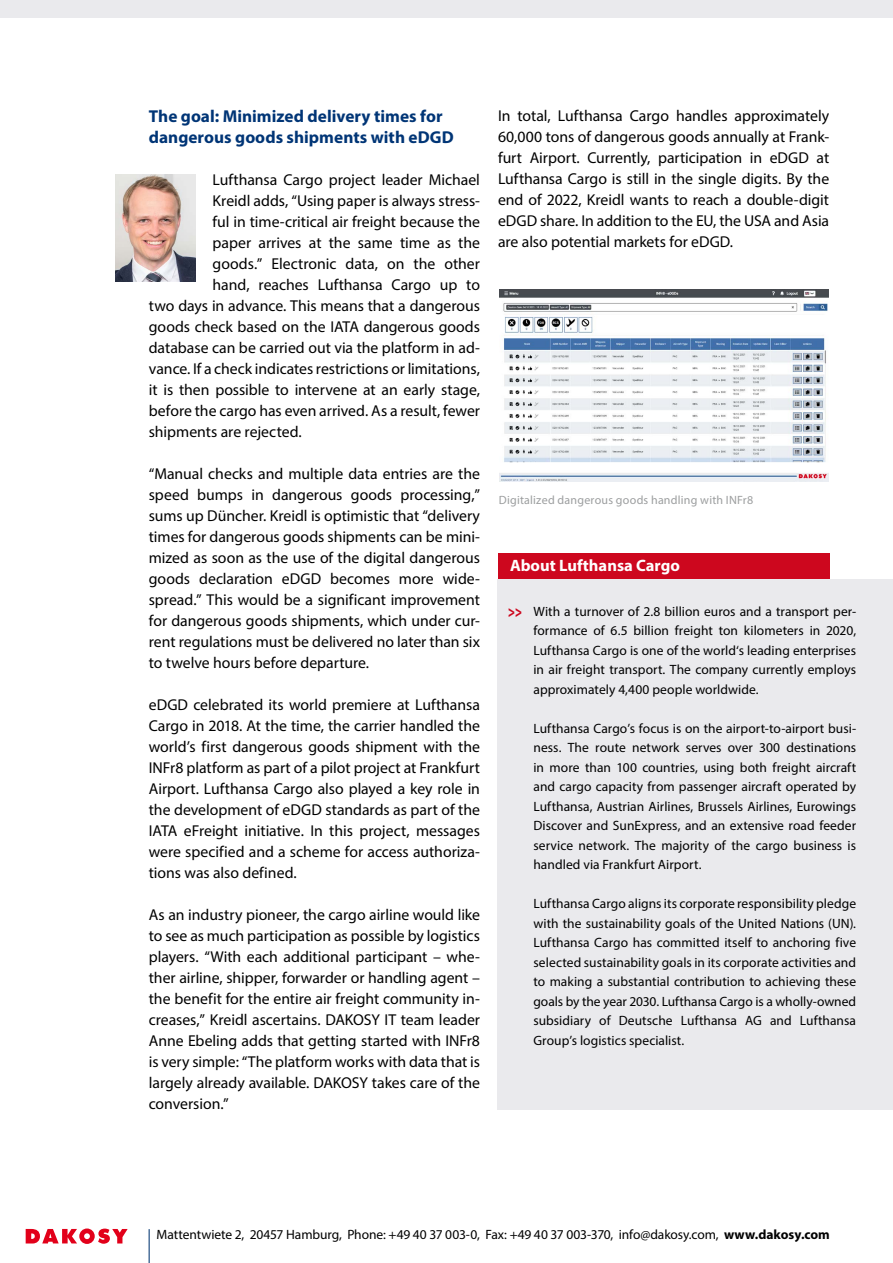
<style>
.page{position:relative;width:893px;height:1263px;background:#fff}
.page>*{position:absolute;margin:0;border:0;box-sizing:border-box;transform-origin:0 0}
.t1{font:700 17.25px/21px "Myriad Pro";color:#003576}
.t2{font:700 16.5px "Myriad Pro";color:#fff}
.t3{font:900 16.5px "Myriad Pro";color:#cd071e;scale:.7 1}
.t4{font:15.75px/21px "Myriad Pro";letter-spacing:-.005em;color:#000;text-align:justify}
.t5{font:13.5px/19.5px "Myriad Pro";color:#000;text-align:justify}
.t6{font:12px "Myriad Pro";letter-spacing:.02em;color:#9c9e9f}
.s1{font-weight:700}
</style>
<div class="page">
<div style="left:493px;top:624px;width:18px;height:432px;background:linear-gradient(to bottom,#f4f4f6,#f4f4f6)"></div>
<div style="left:0;top:0;width:893px;height:17px;background:#eaeaed"></div>
<div style="left:498px;top:554px;width:331px;height:29px;background:#cd071e"></div>
<div style="left:498px;top:580px;width:395px;height:530px;background:#eaeaed"></div>
<img style="left:116px;top:174px;width:80px;height:107px">
<img style="left:499px;top:289px;width:329px;height:192px">
<hr style="left:149px;top:1229px;width:1px;height:34px;background:#003571">
<svg style="left:26px;top:1228px;width:102px;height:16px"></svg>
<p class="t1" style="left:149px;top:105px;width:306px">The goal: Minimized delivery times for dangerous goods shipments with eDGD</p>
<p class="t4" style="left:213px;top:169px;width:269px">Lufthansa Cargo project leader Michael</p>
<p class="t4" style="left:213px;top:190px;width:269px">Kreidl adds, “Using paper is always stress-</p>
<p class="t4" style="left:213px;top:211px;width:269px">ful in time-critical air freight because the</p>
<p class="t4" style="left:213px;top:232px;width:269px">paper arrives at the same time as the</p>
<p class="t4" style="left:213px;top:253px;width:269px">goods.” Electronic data, on the other</p>
<p class="t4" style="left:213px;top:274px;width:269px">hand, reaches Lufthansa Cargo up to</p>
<p class="t4" style="left:149px;top:295px;width:333px">two days in advance. This means that a dangerous</p>
<p class="t4" style="left:149px;top:316px;width:333px">goods check based on the IATA dangerous goods</p>
<p class="t4" style="left:149px;top:337px;width:333px">database can be carried out via the platform in ad-</p>
<p class="t4" style="left:149px;top:358px;width:333px">vance. If a check indicates restrictions or limitations,</p>
<p class="t4" style="left:149px;top:379px;width:333px">it is then possible to intervene at an early stage,</p>
<p class="t4" style="left:149px;top:400px;width:333px">before the cargo has even arrived. As a result, fewer</p>
<p class="t4" style="left:149px;top:421px;width:155px">shipments are rejected.</p>
<p class="t4" style="left:149px;top:463px;width:333px">“Manual checks and multiple data entries are the speed bumps in dangerous goods processing,” sums up Düncher. Kreidl is optimistic that “delivery times for dangerous goods shipments can be mini&shy;mized as soon as the use of the digital dangerous goods declaration eDGD becomes more wide&shy;spread.” This would be a significant improvement for dangerous goods shipments, which under cur&shy;rent regulations must be delivered no later than six to twelve hours before departure.</p>
<p class="t4" style="left:149px;top:694px;width:333px">eDGD celebrated its world premiere at Lufthansa Cargo in 2018. At the time, the carrier handled the world’s first dangerous goods shipment with the INFr8 platform as part of a pilot project at Frankfurt Airport. Lufthansa Cargo also played a key role in the development of eDGD standards as part of the IATA eFreight initiative. In this project, messages were specified and a scheme for access authoriza&shy;tions was also defined.</p>
<p class="t4" style="left:149px;top:904px;width:333px">As an industry pioneer, the cargo airline would like to see as much participation as possible by logistics players. “With each additional participant – whe&shy;ther airline, shipper, forwarder or handling agent – the benefit for the entire air freight community in&shy;creases,” Kreidl ascertains. DAKOSY IT team leader Anne Ebeling adds that getting started with INFr8 is very simple: “The platform works with data that is largely already available. DAKOSY takes care of the conversion.”</p>
<p class="t4" style="left:498px;top:105px;width:333px">In total, Lufthansa Cargo handles approximately 60,000 tons of dangerous goods annually at Frank&shy;furt Airport. Currently, participation in eDGD at Lufthansa Cargo is still in the single digits. By the end of 2022, Kreidl wants to reach a double-digit eDGD share. In addition to the EU, the USA and Asia are also potential markets for eDGD.</p>
<p class="t6" style="left:499px;top:493px;width:256px">Digitalized dangerous goods handling with INFr8</p>
<p class="t2" style="left:510px;top:555px;width:171px">About Lufthansa Cargo</p>
<p class="t5" style="left:533px;top:601px;width:324px">With a turnover of 2.8 billion euros and a transport per&shy;formance of 6.5 billion freight ton kilometers in 2020, Lufthansa Cargo is one of the world‘s leading enterprises in air freight transport. The company currently employs approximately 4,400 people worldwide.</p>
<p class="t5" style="left:533px;top:718px;width:324px">Lufthansa Cargo’s focus is on the airport-to-airport busi&shy;ness. The route network serves over 300 destinations in more than 100 countries, using both freight aircraft and cargo capacity from passenger aircraft operated by Lufthansa, Austrian Airlines, Brussels Airlines, Eurowings Discover and SunExpress, and an extensive road feeder service network. The majority of the cargo business is handled via Frankfurt Airport.</p>
<p class="t5" style="left:533px;top:894px;width:324px">Lufthansa Cargo aligns its corporate responsibility pledge with the sustainability goals of the United Nations (UN).<br>Lufthansa Cargo has committed itself to anchoring five selected sustainability goals in its corporate activities and to making a substantial contribution to achieving these goals by the year 2030. Lufthansa Cargo is a wholly-owned subsidiary of Deutsche Lufthansa AG and Lufthansa Group’s logistics specialist.</p>
<p class="t3" style="left:508px;top:600px;width:21px">&gt;&gt;</p>
<p class="t5" style="left:157px;top:1224px;width:675px">Mattentwiete 2, 20457 Hamburg, Phone: +49 40 37 003-0, Fax: +49 40 37 003-370, info@dakosy.com, <span class="s1">www.dakosy.com</span></p>
</div>
